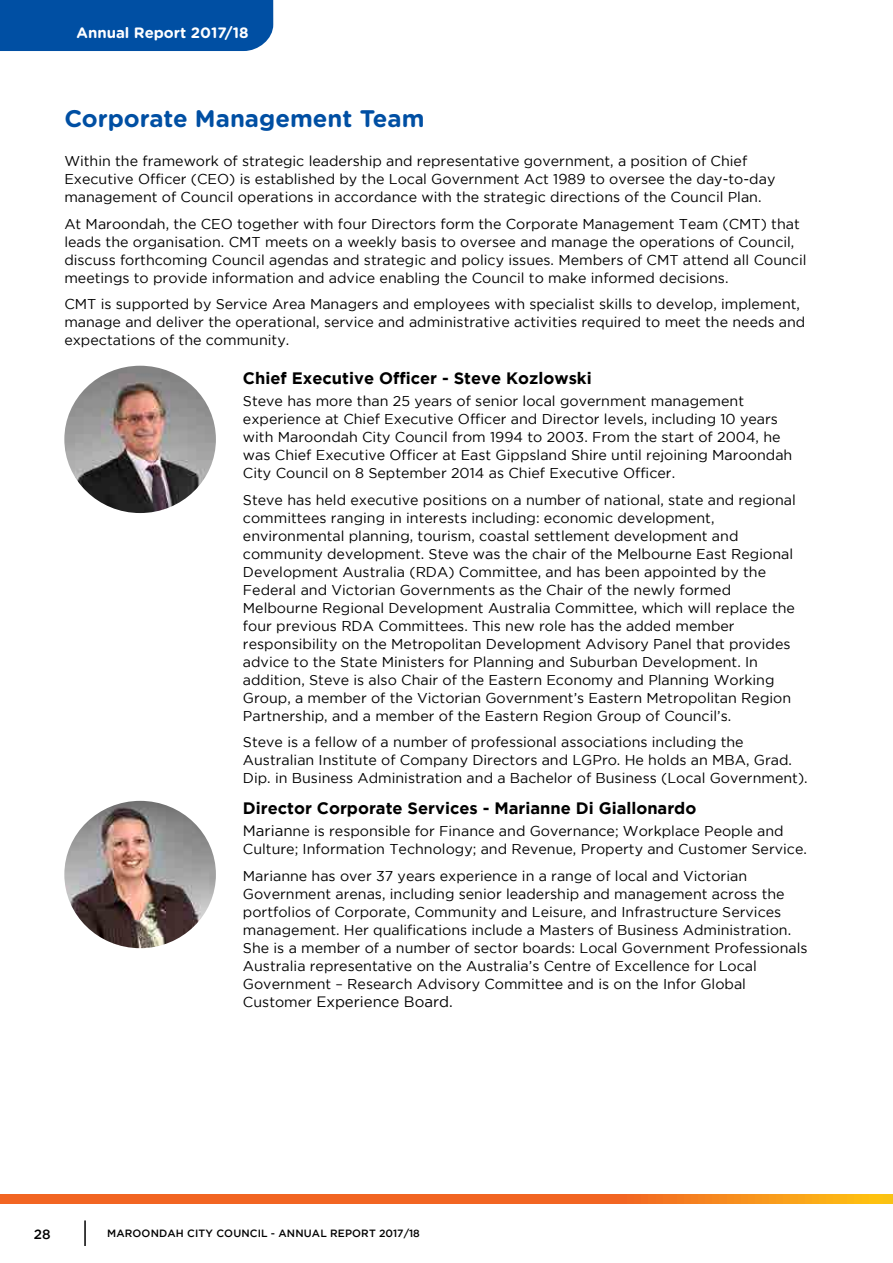
<style>
.page{position:relative;width:893px;height:1263px;background:#fff}
.page>*{position:absolute;margin:0;border:0;box-sizing:border-box;transform-origin:0 0}
.t1{font:700 24px "Gotham Rounded";color:#004fa3}
.t2{font:700 16.5px "Gotham";color:#000}
.t3{font:15px "Gotham";color:#000}
.t4{font:700 15px "Gotham Rounded";color:#fff}
.t5{font:14.25px/18px "Gotham";color:#000}
.t6{font:500 13.5px "Gotham";color:#000}
.t7{font:500 10.5px "Gotham";letter-spacing:.015em;color:#000}
.s1{font-size:15px}
.s2{font-size:14.25px}
</style>
<div class="page">
<hr style="left:84px;top:1220px;width:2px;height:26px;background:#000">
<svg style="left:0;top:1195px;width:893px;height:8px;background:#f3741f"></svg>
<div style="left:0;top:0;width:273px;height:51px;background:#004fa3"></div>
<img style="left:64px;top:366px;width:152px;height:147px">
<img style="left:64px;top:801px;width:152px;height:147px">
<p class="t4" style="left:77px;top:22px;width:174px">Annual Report 2017/18</p>
<h1 class="t1" style="left:64px;top:101px;width:362px">Corporate Management Team</h1>
<p class="t5" style="left:64px;top:152px;width:713px">Within the framework of strategic leadership and representative government, a position of Chief<br>Executive Officer (CEO) is established by the Local Government Act 1989 to oversee the day-to-day management of Council operations in accordance with the strategic directions of the Council Plan.</p>
<p class="t5" style="left:64px;top:214px;width:744px">At Maroondah, the CEO together with four Directors form the Corporate Management Team (CMT) that leads the organisation. CMT meets on a weekly basis to oversee and manage the operations of Council, discuss forthcoming Council agendas and strategic and policy issues. Members of CMT attend all Council meetings to provide information and advice enabling the Council to make informed decisions.</p>
<p class="t5" style="left:64px;top:295px;width:743px">CMT is supported by Service Area Managers and employees with specialist skills to develop, implement, manage and deliver the operational, service and administrative activities required to meet the needs and expectations of the community.</p>
<p class="t2" style="left:243px;top:369px;width:350px">Chief Executive Officer - Steve Kozlowski</p>
<p class="t5" style="left:243px;top:392px;width:551px">Steve has more than 25 years of senior local government management experience at Chief Executive Officer and Director levels, including 10 years with Maroondah City Council from 1994 to 2003. From the start of 2004, he was Chief Executive Officer at East Gippsland Shire until rejoining Maroondah City Council on 8 September 2014 as Chief Executive Officer.</p>
<p class="t5" style="left:243px;top:491px;width:554px">Steve has held executive positions on a number of national, state and regional committees ranging in interests including: economic development, environmental planning, tourism, coastal settlement development and community development. Steve was the chair of the Melbourne East Regional Development Australia (RDA) Committee, and has been appointed by the Federal and Victorian Governments as the Chair of the newly formed Melbourne Regional Development Australia Committee, which will replace the four previous RDA Committees. This new role has the added member responsibility on the Metropolitan Development Advisory Panel that provides advice to the State Ministers for Planning and Suburban Development. In addition, Steve is also Chair of the Eastern Economy and Planning Working Group, a member of the Victorian Government’s Eastern Metropolitan Region Partnership, and a member of the Eastern Region Group of Council’s.</p>
<p class="t5" style="left:243px;top:733px;width:566px">Steve is a fellow of a number of professional associations including the<br>Australian Institute of Company Directors and LGPro. He holds an MBA, Grad.<br>Dip. in Business Administration and a Bachelor of Business (Local Government).</p>
<p class="t2" style="left:243px;top:799px;width:455px">Director Corporate Services - Marianne Di Giallonardo</p>
<p class="t5" style="left:243px;top:822px;width:566px"><span class="s1">Marian</span>ne is responsible for Finance and Governance; Workplace People and<br>Culture; Information Technology; and Revenue, Property and Customer Service.</p>
<p class="t5" style="left:243px;top:867px;width:566px">Marianne has over 37 years experience in a range of local and Victorian Government arenas, including senior leadership and management across the portfolios of Corporate, Community and Leisure, and Infrastructure Services management. Her qualifications include a Masters of Business Administration.<br>She is a member of a number of sector boards: Local Government Professionals Australia representative on the Australia’s Centre of Excellence for Local Government – Research Advisory Committee and is on the Infor Global</p>
<p class="t3" style="left:243px;top:993px;width:211px"><span class="s2">Customer</span> Experience Board.</p>
<p class="t6" style="left:34px;top:1226px;width:18px">28</p>
<p class="t7" style="left:107px;top:1227px;width:314px">MAROONDAH CITY COUNCIL - ANNUAL REPORT 2017/18</p>
</div>
